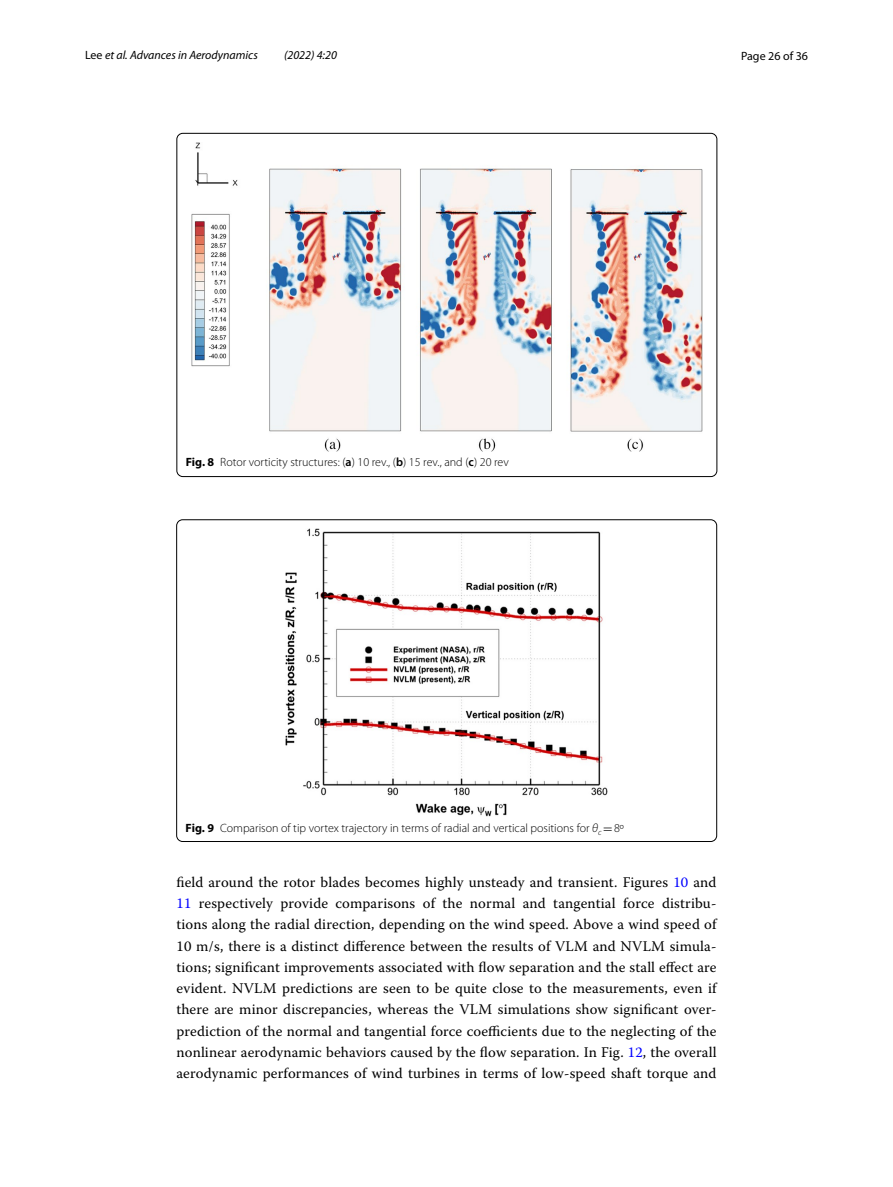
<style>
.page{position:relative;width:893px;height:1187px;background:#fff}
.page>*{position:absolute;margin:0;border:0;box-sizing:border-box;transform-origin:0 0}
.t1{font:14.7px/21.3px "Warnock Pro";letter-spacing:.01em;color:#000;text-align:justify}
.t2{font:300 12px "Myriad Pro";color:#000}
.t3{font:italic 12px "Myriad Pro";color:#000}
.t4{font:12px "Myriad Pro";color:#000}
.s1{font-style:normal}
.s2{font-weight:700}
.s3{font-weight:600}
.s4{font-style:italic}
.s5{font-family:"MTSY";font-weight:400}
.s6{color:#00f}
</style>
<div class="page">
<img style="left:192px;top:142px;width:510px;height:309px">
<img style="left:286px;top:528px;width:322px;height:288px">
<p class="t3" style="left:85px;top:48px;width:174px"><span class="s1">Lee</span> et al. Advances in Aerodynamics</p>
<p class="t3" style="left:284px;top:48px;width:54px">(2022) 4:20</p>
<p class="t4" style="left:741px;top:48px;width:68px">Page 26 of 36</p>
<p class="t2" style="left:186px;top:456px;width:324px"><span class="s2">Fig. 8</span> Rotor vorticity structures: (<span class="s3">a</span>) 10 rev., (<span class="s3">b</span>) 15 rev., and (<span class="s3">c</span>) 20 rev</p>
<p class="t2" style="left:186px;top:820px;width:440px"><span class="s2">Fig. 9</span> Comparison of tip vortex trajectory in terms of radial and vertical positions for <span class="s4">θ</span><sub>c</sub> <span class="s5">=</span>8º</p>
<p class="t1" style="left:176px;top:871px;width:542px">field around the rotor blades becomes highly unsteady and transient. Figures <span class="s6">10</span> and <span class="s6">11</span> respectively provide comparisons of the normal and tangential force distribu&shy;tions along the radial direction, depending on the wind speed. Above a wind speed of 10 m/s, there is a distinct difference between the results of VLM and NVLM simula&shy;tions; significant improvements associated with flow separation and the stall effect are evident. NVLM predictions are seen to be quite close to the measurements, even if there are minor discrepancies, whereas the VLM simulations show significant over&shy;prediction of the normal and tangential force coefficients due to the neglecting of the nonlinear aerodynamic behaviors caused by the flow separation. In Fig. <span class="s6">12</span>, the overall aerodynamic performances of wind turbines in terms of low-speed shaft torque and</p>
</div>
